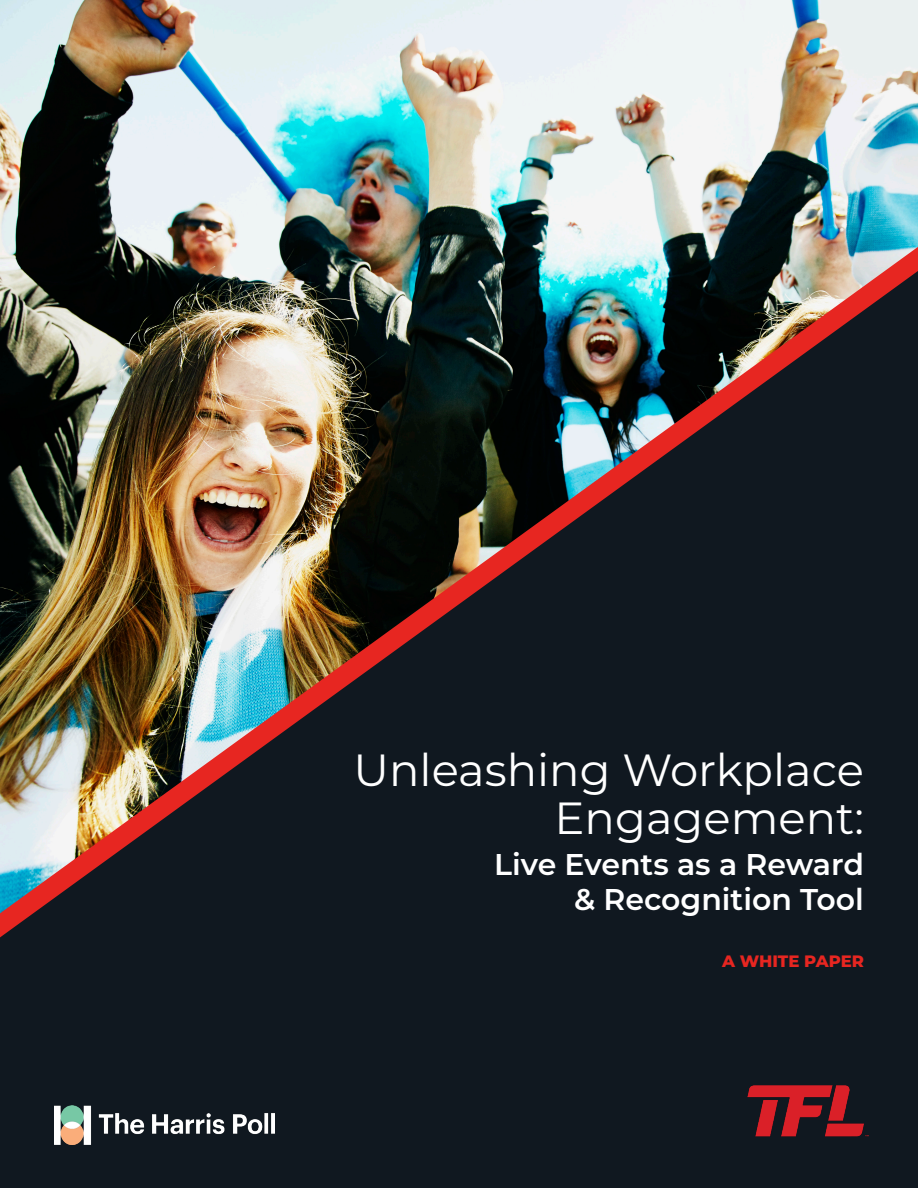
<style>
.page{position:relative;width:918px;height:1188px;background:#fff}
.page>*{position:absolute;margin:0;border:0;box-sizing:border-box;transform-origin:0 0}
.t1{font:45px/48px "Montserrat";color:#fff;text-align:right}
.t2{font:600 30px/34.5px "Montserrat";color:#fff;text-align:right}
.t3{font:800 16.5px "Montserrat";color:#e72621}
</style>
<div class="page">
<div style="left:0;top:972px;width:918px;height:216px;background:#101820"></div>
<img style="left:0;top:0;width:918px;height:202px">
<img style="left:0;top:202px;width:918px;height:770px">
<img style="left:54px;top:1106px;width:221px;height:38px">
<img style="left:745px;top:1078px;width:140px;height:75px">
<p class="t1" style="left:353px;top:745px;width:512px">Unleashing Workplace<br>Engagement:</p>
<p class="t2" style="left:494px;top:846px;width:371px">Live Events as a Reward &amp; Recognition Tool</p>
<p class="t3" style="left:722px;top:949px;width:143px">A WHITE PAPER</p>
</div>
